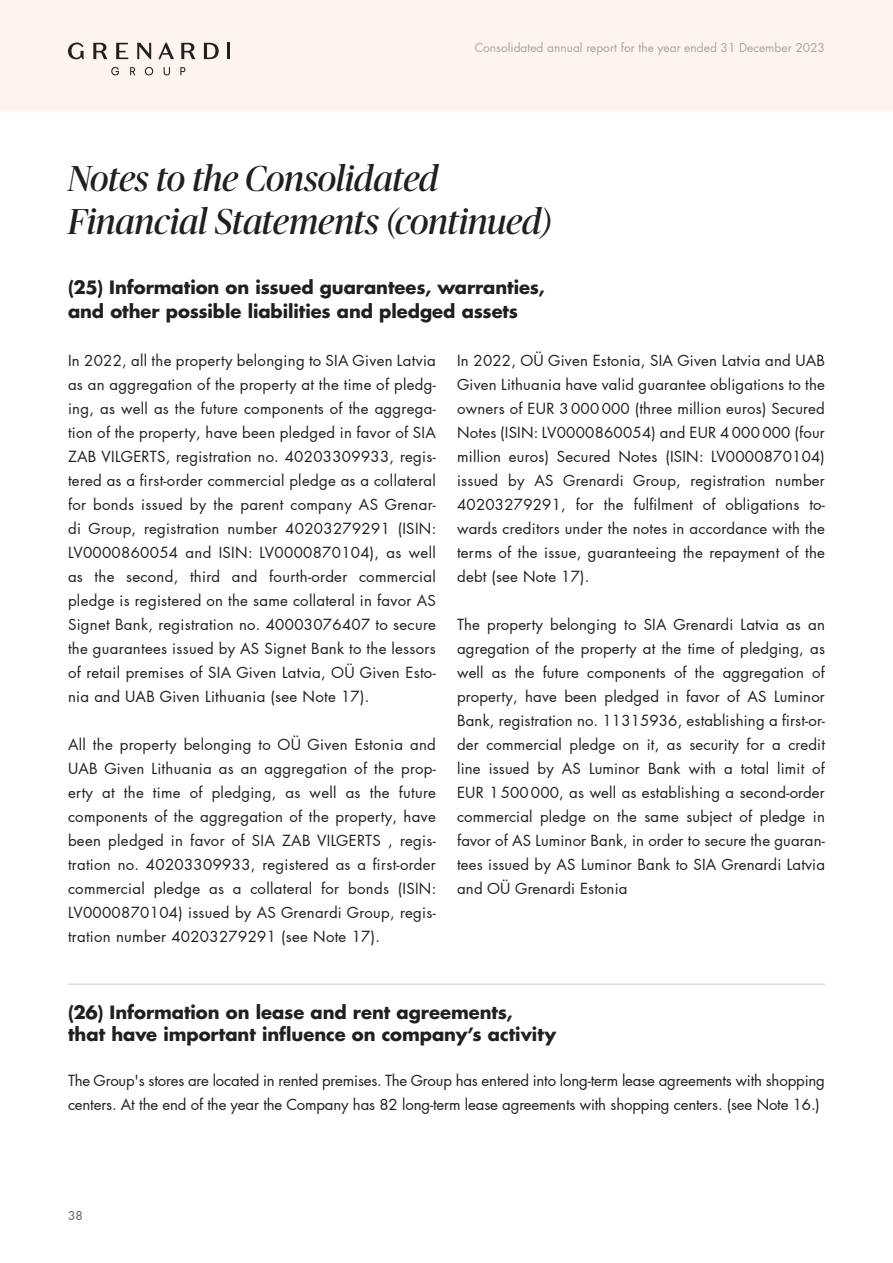
<style>
.page{position:relative;width:893px;height:1263px;background:#fff}
.page>*{position:absolute;margin:0;border:0;box-sizing:border-box;transform-origin:0 0}
.t1{font:italic 36px/43.2px "Publico Banner";letter-spacing:-.01em;color:#202020}
.t2{font:700 18px/24px "Futura LT Pro";letter-spacing:-.005em;color:#202020}
.t3{font:15px/24px "Futura LT Pro";color:#202020;text-align:justify}
.t4{font:12px "Futura LT Pro";color:#a6a6a6}
.t5{font:12px "Futura LT Pro";color:#595b5b}
</style>
<div class="page">
<div style="left:0;top:0;width:893px;height:111px;background:#fff3ef"></div>
<svg style="left:111px;top:67px;width:8px;height:8px"></svg>
<svg style="left:130px;top:67px;width:5px;height:8px"></svg>
<svg style="left:145px;top:67px;width:8px;height:8px"></svg>
<svg style="left:164px;top:67px;width:6px;height:8px"></svg>
<svg style="left:180px;top:67px;width:5px;height:8px"></svg>
<svg style="left:93px;top:43px;width:15px;height:16px"></svg>
<svg style="left:181px;top:43px;width:15px;height:16px"></svg>
<svg style="left:68px;top:43px;width:16px;height:16px"></svg>
<svg style="left:116px;top:43px;width:12px;height:16px"></svg>
<svg style="left:158px;top:43px;width:16px;height:16px"></svg>
<hr style="left:227px;top:43px;width:3px;height:16px;background:#202020">
<svg style="left:137px;top:43px;width:14px;height:16px"></svg>
<svg style="left:204px;top:43px;width:15px;height:16px"></svg>
<hr style="left:68px;top:983px;width:757px;height:2px;background:#d7e0e5">
<p class="t4" style="left:475px;top:40px;width:352px">Consolidated annual report for the year ended 31 December 2023</p>
<h1 class="t1" style="left:68px;top:154px;width:485px">Notes to the Consolidated<br>Financial Statements (continued)</h1>
<p class="t2" style="left:68px;top:275px;width:478px">(25) Information on issued guarantees, warranties, and other possible liabilities and pledged assets</p>
<p class="t3" style="left:68px;top:348px;width:370px">In 2022, all the property belonging to SIA Given Latvia as an aggregation of the property at the time of pledg&shy;ing, as well as the future components of the aggrega&shy;tion of the property, have been pledged in favor of SIA ZAB VILGERTS, registration no. 40203309933, regis&shy;tered as a first-order commercial pledge as a collateral for bonds issued by the parent company AS Grenar&shy;di Group, registration number 40203279291 (ISIN:<br>LV0000860054 and ISIN: LV0000870104), as well as the second, third and fourth-order commercial pledge is registered on the same collateral in favor AS Signet Bank, registration no. 40003076407 to secure the guarantees issued by AS Signet Bank to the lessors of retail premises of SIA Given Latvia, OÜ Given Esto&shy;nia and UAB Given Lithuania (see Note 17).</p>
<p class="t3" style="left:68px;top:732px;width:370px">All the property belonging to OÜ Given Estonia and UAB Given Lithuania as an aggregation of the prop&shy;erty at the time of pledging, as well as the future components of the aggregation of the property, have been pledged in favor of SIA ZAB VILGERTS , regis&shy;tration no. 40203309933, registered as a first-order commercial pledge as a collateral for bonds (ISIN:<br>LV0000870104) issued by AS Grenardi Group, regis&shy;tration number 40203279291 (see Note 17).</p>
<p class="t3" style="left:457px;top:348px;width:369px">In 2022, OÜ Given Estonia, SIA Given Latvia and UAB Given Lithuania have valid guarantee obligations to the owners of EUR 3 000 000 (three million euros) Secured Notes (ISIN: LV0000860054) and EUR 4 000 000 (four million euros) Secured Notes (ISIN: LV0000870104) issued by AS Grenardi Group, registration number 40203279291, for the fulfilment of obligations to&shy;wards creditors under the notes in accordance with the terms of the issue, guaranteeing the repayment of the debt (see Note 17).</p>
<p class="t3" style="left:457px;top:612px;width:369px">The property belonging to SIA Grenardi Latvia as an agregation of the property at the time of pledging, as well as the future components of the aggregation of property, have been pledged in favor of AS Luminor Bank, registration no. 11315936, establishing a first-or&shy;der commercial pledge on it, as security for a credit line issued by AS Luminor Bank with a total limit of EUR 1500000, as well as establishing a second-order commercial pledge on the same subject of pledge in favor of AS Luminor Bank, in order to secure the guaran&shy;tees issued by AS Luminor Bank to SIA Grenardi Latvia and OÜ Grenardi Estonia</p>
<p class="t2" style="left:68px;top:1001px;width:490px;line-height:21.6px">(26) Information on lease and rent agreements,<br>that have important influence on company’s activity</p>
<p class="t3" style="left:68px;top:1068px;width:758px">The Group's stores are located in rented premises. The Group has entered into long-term lease agreements with shopping centers. At the end of the year the Company has 82 long-term lease agreements with shopping centers. (see Note 16.)</p>
<p class="t5" style="left:68px;top:1208px;width:16px">38</p>
</div>
